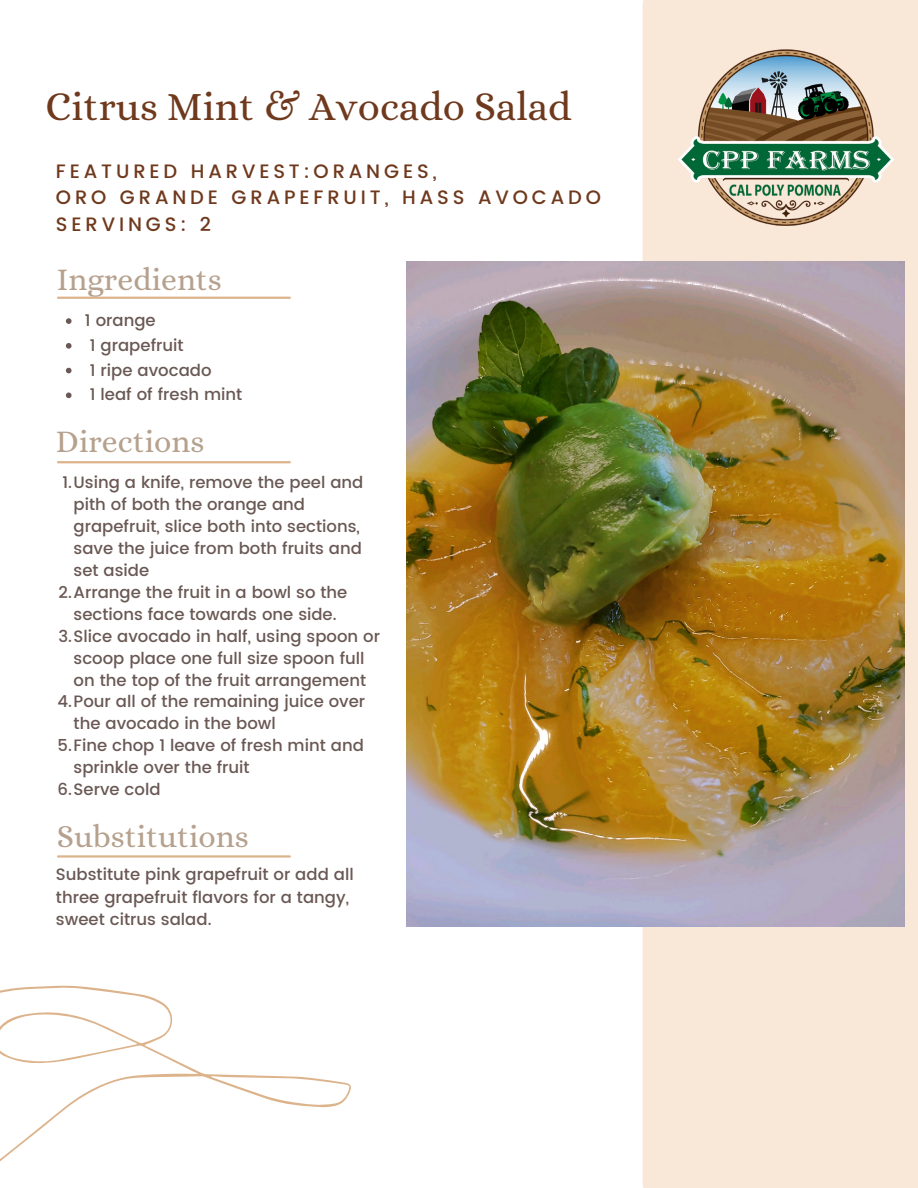
<style>
.page{position:relative;width:918px;height:1188px;background:#fff}
.page>*{position:absolute;margin:0;border:0;box-sizing:border-box;transform-origin:0 0}
.t1{font:40.5px "Alice";color:#6f391d}
.t2{font:31.65px "Alice";color:#b5a18d}
.t3{font:500 19.35px/26.7px "Poppins";letter-spacing:.2em;color:#6f391d}
.t4{font:500 16.5px/21.9px "Poppins";color:#695853}
</style>
<div class="page">
<div style="left:643px;top:0;width:275px;height:1188px;background:#f9e7d7"></div>
<hr style="left:58px;top:461px;width:232px;height:2px;background:#dcb38b">
<hr style="left:58px;top:297px;width:232px;height:2px;background:#dcb38b">
<hr style="left:58px;top:855px;width:232px;height:3px;background:#dcb38b">
<img style="left:675px;top:41px;width:223px;height:193px">
<svg style="left:66px;top:318px;width:6px;height:6px"></svg>
<svg style="left:66px;top:343px;width:6px;height:6px"></svg>
<svg style="left:66px;top:368px;width:6px;height:5px"></svg>
<svg style="left:66px;top:393px;width:6px;height:5px"></svg>
<img style="left:406px;top:262px;width:499px;height:665px">
<svg style="left:0;top:985px;width:351px;height:176px"></svg>
<h1 class="t1" style="left:46px;top:85px;width:528px">Citrus Mint &amp; Avocado Salad</h1>
<p class="t3" style="left:56px;top:158px;width:547px">FEATURED HARVEST:ORANGES,<br>ORO GRANDE GRAPEFRUIT, HASS AVOCADO<br>SERVINGS: 2</p>
<h1 class="t2" style="left:57px;top:262px;width:167px">Ingredients</h1>
<p class="t4" style="left:85px;top:310px;width:72px">1 orange</p>
<p class="t4" style="left:90px;top:335px;width:95px">1 grapefruit</p>
<p class="t4" style="left:90px;top:359px;width:123px">1 ripe avocado</p>
<p class="t4" style="left:90px;top:384px;width:154px">1 leaf of fresh mint</p>
<h1 class="t2" style="left:56px;top:425px;width:150px">Directions</h1>
<p class="t4" style="left:74px;top:472px;width:291px;text-indent:-11px">1.Using a knife, remove the peel and pith of both the orange and grapefruit, slice both into sections, save the juice from both fruits and set aside</p>
<p class="t4" style="left:59px;top:581px;width:290px;text-align:center">2.Arrange the fruit in a bowl so the sections face towards one side.</p>
<p class="t4" style="left:58px;top:625px;width:323px;text-align:center">3.Slice avocado in half, using spoon or scoop place one full size spoon full<br>on the top of the fruit arrangement</p>
<p class="t4" style="left:58px;top:691px;width:309px">4.Pour all of the remaining juice over</p>
<p class="t4" style="left:74px;top:713px;width:204px">the avocado in the bowl</p>
<p class="t4" style="left:58px;top:735px;width:308px">5.Fine chop 1 leave of fresh mint and</p>
<p class="t4" style="left:74px;top:757px;width:178px">sprinkle over the fruit</p>
<p class="t4" style="left:58px;top:779px;width:104px">6.Serve cold</p>
<h1 class="t2" style="left:57px;top:819px;width:193px">Substitutions</h1>
<p class="t4" style="left:56px;top:863px;width:299px;line-height:22.5px">Substitute pink grapefruit or add all three grapefruit flavors for a tangy, sweet citrus salad.</p>
</div>
